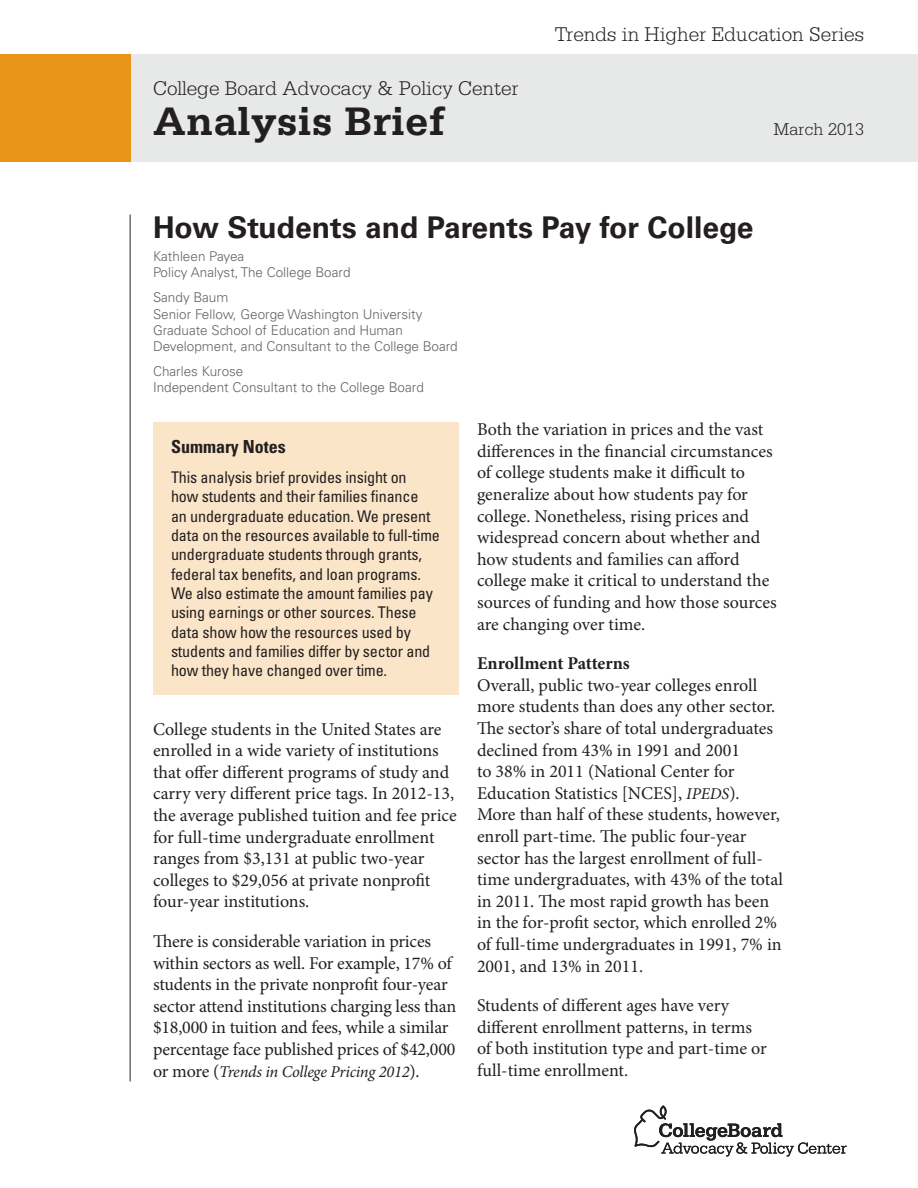
<style>
.page{position:relative;width:918px;height:1188px;background:#fff}
.page>*{position:absolute;margin:0;border:0;box-sizing:border-box;transform-origin:0 0}
.t1{font:700 42px "Serifa Std";color:#231f20}
.t2{font:700 30px "Univers LT Std";color:#231f20}
.t3{font:300 21px "Serifa Std";color:#231f20}
.t4{font:18px/21.6px "Minion Pro";letter-spacing:-.005em;color:#231f20}
.t5{font:700 18px "Minion Pro";letter-spacing:-.005em;color:#231f20}
.t6{font:700 condensed 18px "Univers LT Std";color:#231f20}
.t7{font:300 18px "Serifa Std";color:#231f20}
.t8{font:italic 16.5px "Minion Pro";letter-spacing:-.015em;color:#231f20}
.t9{font:condensed 16.2px/19.4px "Univers LT Std";letter-spacing:-.01em;color:#231f20}
.t10{font:300 13.5px/16.2px "Univers LT Std";color:#636466}
.s1{font-style:normal;font-size:18px}
.s2{font-style:italic;font-size:16.5px}
</style>
<div class="page">
<div style="left:130px;top:54px;width:788px;height:108px;background:#e7e8e8"></div>
<div style="left:0;top:54px;width:130px;height:108px;background:#e99519"></div>
<hr style="left:130px;top:214px;width:1px;height:868px;background:#231f20">
<svg style="left:634px;top:1106px;width:213px;height:51px"></svg>
<div style="left:153px;top:422px;width:306px;height:272px;background:#fbe5c9"></div>
<p class="t3" style="left:153px;top:76px;width:367px">College Board Advocacy &amp; Policy Center</p>
<h1 class="t1" style="left:153px;top:97px;width:293px">Analysis Brief</h1>
<p class="t3" style="left:555px;top:22px;width:311px">Trends in Higher Education Series</p>
<p class="t7" style="left:774px;top:119px;width:92px">March 2013</p>
<h2 class="t2" style="left:153px;top:210px;width:602px">How Students and Parents Pay for College</h2>
<p class="t10" style="left:153px;top:248px;width:199px">Kathleen Payea<br>Policy Analyst, The College Board</p>
<p class="t10" style="left:153px;top:290px;width:306px">Sandy Baum<br>Senior Fellow, George Washington University Graduate School of Education and Human Development, and Consultant to the College Board</p>
<p class="t10" style="left:153px;top:363px;width:272px">Charles Kurose<br>Independent Consultant to the College Board</p>
<p class="t6" style="left:171px;top:436px;width:116px">Summary Notes</p>
<p class="t9" style="left:171px;top:467px;width:270px">This analysis brief provides insight on<br>how students and their families finance<br>an undergraduate education. We present data on the resources available to full-time undergraduate students through grants, federal tax benefits, and loan programs.<br>We also estimate the amount families pay using earnings or other sources. These data show how the resources used by students and families differ by sector and how they have changed over time.</p>
<p class="t4" style="left:153px;top:718px;width:305px">College students in the United States are enrolled in a wide variety of institutions that offer different programs of study and carry very different price tags. In 2012-13, the average published tuition and fee price for full-time undergraduate enrollment ranges from $3,131 at public two-year colleges to $29,056 at private nonprofit four-year institutions.</p>
<p class="t4" style="left:153px;top:931px;width:305px">There is considerable variation in prices within sectors as well. For example, 17% of students in the private nonprofit four-year sector attend institutions charging less than $18,000 in tuition and fees, while a similar percentage face published prices of $42,000</p>
<p class="t8" style="left:153px;top:1060px;width:268px"><span class="s1">or more (</span>Trends in College Pricing 2012<span class="s1">).</span></p>
<p class="t4" style="left:477px;top:419px;width:301px">Both the variation in prices and the vast differences in the financial circumstances of college students make it difficult to generalize about how students pay for college. Nonetheless, rising prices and widespread concern about whether and how students and families can afford college make it critical to understand the sources of funding and how those sources are changing over time.</p>
<p class="t5" style="left:477px;top:651px;width:154px">Enrollment Patterns</p>
<p class="t4" style="left:477px;top:674px;width:308px">Overall, public two-year colleges enroll more students than does any other sector.<br>The sector’s share of total undergraduates declined from 43% in 1991 and 2001<br>to 38% in 2011 (National Center for Education Statistics [NCES], <span class="s2">IPEDS</span>).<br>More than half of these students, however, enroll part-time. The public four-year sector has the largest enrollment of full&shy;time undergraduates, with 43% of the total in 2011. The most rapid growth has been in the for-profit sector, which enrolled 2% of full-time undergraduates in 1991, 7% in 2001, and 13% in 2011.</p>
<p class="t4" style="left:477px;top:995px;width:291px">Students of different ages have very different enrollment patterns, in terms of both institution type and part-time or full-time enrollment.</p>
</div>
